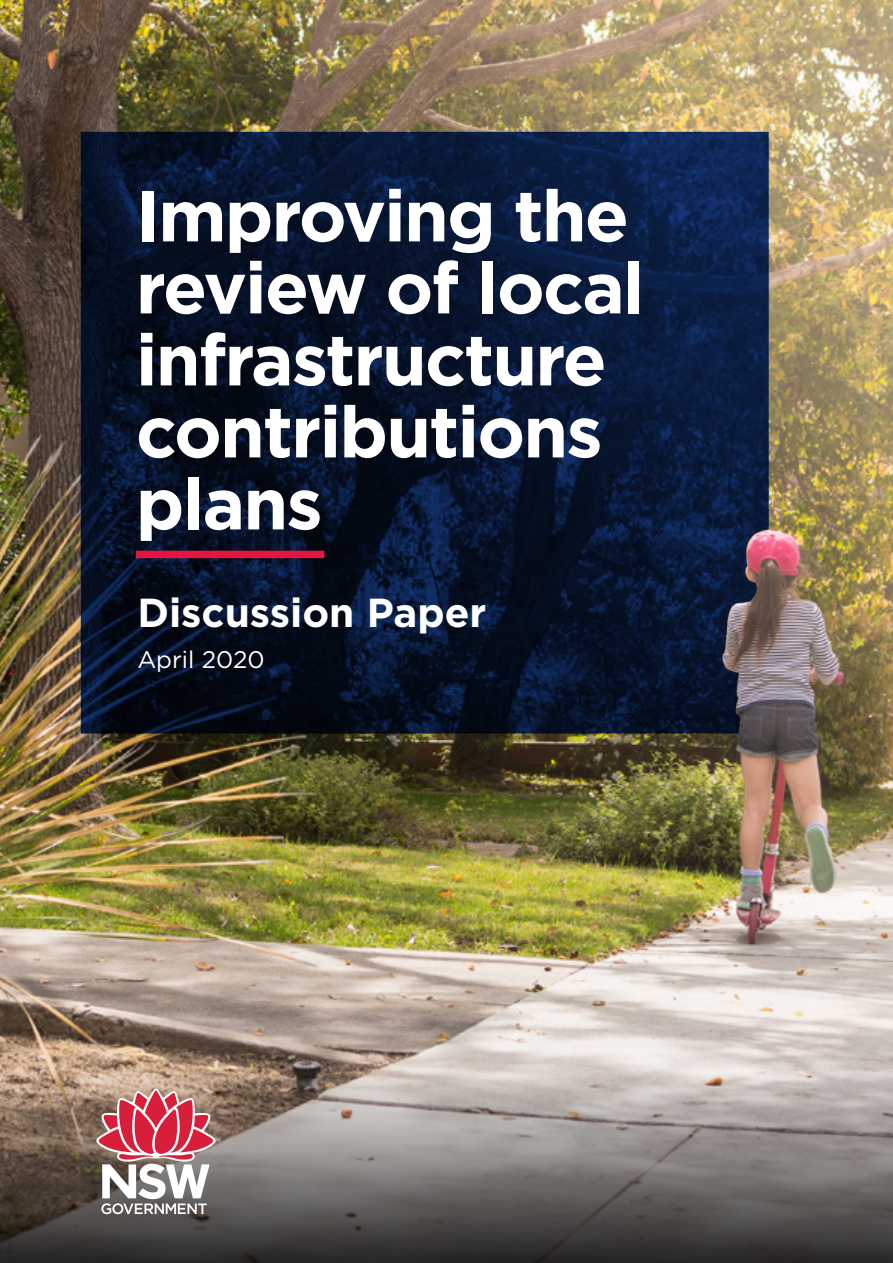
<style>
.page{position:relative;width:893px;height:1263px;background:#fff}
.page>*{position:absolute;margin:0;border:0;box-sizing:border-box;transform-origin:0 0}
.Heading{font:700 72px/72px "Gotham";letter-spacing:-.025em;color:#fff}
.Heading_1_without_un{font:700 40.5px "Gotham";color:#fff}
.Body{font:24px "Gotham";color:#fff}
</style>
<div class="page">
<img style="left:0;top:0;width:893px;height:918px">
<img style="left:0;top:918px;width:893px;height:345px">
<svg style="left:96px;top:1089px;width:119px;height:125px"></svg>
<svg style="left:81px;top:132px;width:688px;height:601px;background:#09152f"></svg>
<div style="left:136px;top:551px;width:188px;height:7px;background:#e3173e"></div>
<p class="Heading" style="left:136px;top:179px;width:510px">Improving the review of local infrastructure contributions plans</p>
<p class="Heading_1_without_un" style="left:137px;top:586px;width:351px">Discussion Paper</p>
<p class="Body" style="left:137px;top:644px;width:129px">April 2020</p>
</div>
